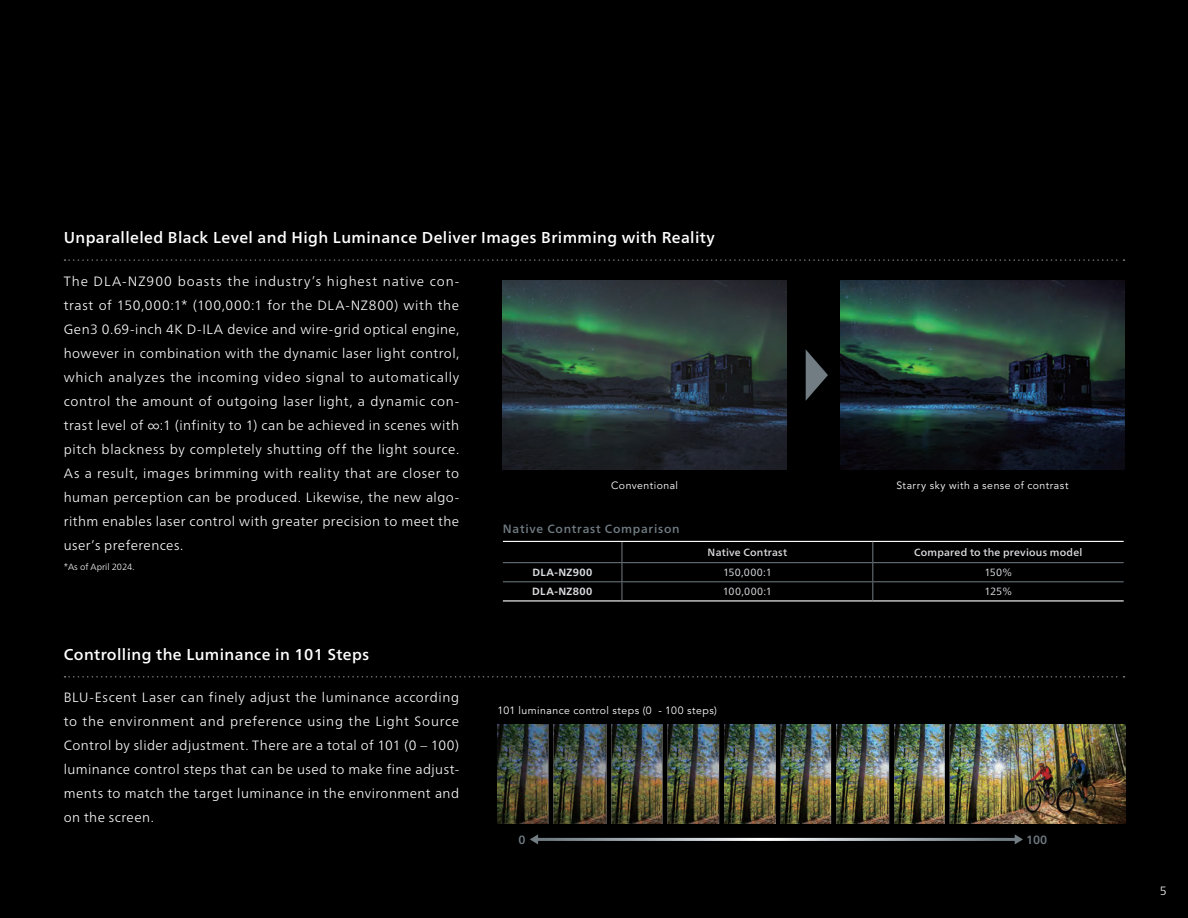
<style>
.page{position:relative;width:1188px;height:918px;background:#000001}
.page>*{position:absolute;margin:0;border:0;box-sizing:border-box;transform-origin:0 0}
.t1{font:500 15.75px "Frutiger Neue LT Pro";letter-spacing:.025em;color:#fff}
.t2{font:300 13.5px/24px "Frutiger Neue LT Pro";letter-spacing:.03em;color:#fff;text-align:justify}
.t3{font:500 12px "Frutiger Neue LT Pro";letter-spacing:.06em;color:#717d83}
.t4{font:300 12px "Frutiger Neue LT Pro";color:#fff}
.t5{font:10.5px "Avenir LT Std";letter-spacing:.045em;color:#fff}
.t6{font:500 10.5px "Frutiger Neue LT Pro";letter-spacing:.025em;color:#dcdddf}
.t7{font:10.5px "Frutiger Neue LT Pro";letter-spacing:.02em;color:#dcdddf}
.t8{font:700 10.5px "Frutiger Neue LT Pro";letter-spacing:.04em;color:#dcdddf}
.t9{font:300 9px "Frutiger Neue LT Pro";color:#fff}
</style>
<div class="page">
<svg style="left:65px;top:259px;width:1059px;height:2px"></svg>
<svg style="left:65px;top:676px;width:1059px;height:2px"></svg>
<img style="left:497px;top:724px;width:628px;height:99px">
<hr style="left:536px;top:838px;width:485px;height:3px;background:#fff">
<svg style="left:530px;top:834px;width:15px;height:11px"></svg>
<svg style="left:1008px;top:834px;width:15px;height:11px"></svg>
<img style="left:503px;top:281px;width:283px;height:189px">
<img style="left:841px;top:281px;width:283px;height:189px">
<svg style="left:806px;top:350px;width:22px;height:51px"></svg>
<hr style="left:503px;top:541px;width:119px;height:1px;background:#fff">
<hr style="left:622px;top:541px;width:251px;height:1px;background:#fff">
<hr style="left:873px;top:541px;width:251px;height:1px;background:#fff">
<hr style="left:503px;top:600px;width:119px;height:2px;background:#fff">
<hr style="left:622px;top:600px;width:251px;height:2px;background:#fff">
<hr style="left:873px;top:600px;width:251px;height:2px;background:#fff">
<hr style="left:503px;top:562px;width:119px;height:1px;background:#717d83">
<hr style="left:622px;top:562px;width:251px;height:1px;background:#717d83">
<hr style="left:873px;top:562px;width:251px;height:1px;background:#717d83">
<hr style="left:503px;top:581px;width:119px;height:1px;background:#717d83">
<hr style="left:622px;top:581px;width:251px;height:1px;background:#717d83">
<svg style="left:622px;top:542px;width:1px;height:58px"></svg>
<hr style="left:873px;top:581px;width:251px;height:1px;background:#717d83">
<svg style="left:872px;top:542px;width:1px;height:58px"></svg>
<p class="t1" style="left:64px;top:228px;width:652px">Unparalleled Black Level and High Luminance Deliver Images Brimming with Reality</p>
<p class="t2" style="left:64px;top:269px;width:397px">The DLA-NZ900 boasts the industry’s highest native con&shy;trast of 150,000:1* (100,000:1 for the DLA-NZ800) with the Gen3 0.69-inch 4K D-ILA device and wire-grid optical engine, however in combination with the dynamic laser light control, which analyzes the incoming video signal to automatically control the amount of outgoing laser light, a dynamic con&shy;trast level of ∞:1 (infinity to 1) can be achieved in scenes with pitch blackness by completely shutting off the light source.<br>As a result, images brimming with reality that are closer to human perception can be produced. Likewise, the new algo&shy;rithm enables laser control with greater precision to meet the user’s preferences.</p>
<p class="t9" style="left:64px;top:561px;width:72px">*As of April 2024.</p>
<p class="t1" style="left:64px;top:645px;width:307px">Controlling the Luminance in 101 Steps</p>
<p class="t2" style="left:64px;top:686px;width:397px">BLU-Escent Laser can finely adjust the luminance according to the environment and preference using the Light Source Control by slider adjustment. There are a total of 101 (0 – 100) luminance control steps that can be used to make fine adjust&shy;ments to match the target luminance in the environment and on the screen.</p>
<p class="t5" style="left:611px;top:479px;width:69px">Conventional</p>
<p class="t5" style="left:897px;top:479px;width:174px">Starry sky with a sense of contrast</p>
<p class="t3" style="left:503px;top:522px;width:178px">Native Contrast Comparison</p>
<p class="t6" style="left:708px;top:546px;width:81px">Native Contrast</p>
<p class="t6" style="left:914px;top:546px;width:170px">Compared to the previous model</p>
<p class="t8" style="left:532px;top:566px;width:62px">DLA-NZ900</p>
<p class="t7" style="left:723px;top:566px;width:50px">150,000:1</p>
<p class="t7" style="left:984px;top:566px;width:29px">150%</p>
<p class="t8" style="left:532px;top:585px;width:62px">DLA-NZ800</p>
<p class="t7" style="left:723px;top:585px;width:51px">100,000:1</p>
<p class="t7" style="left:985px;top:585px;width:29px">125%</p>
<p class="t5" style="left:497px;top:704px;width:221px">101 luminance control steps (0 - 100 steps)</p>
<p class="t3" style="left:519px;top:832px;width:9px">0</p>
<p class="t3" style="left:1026px;top:832px;width:23px">100</p>
<p class="t4" style="left:1160px;top:883px;width:8px">5</p>
</div>
